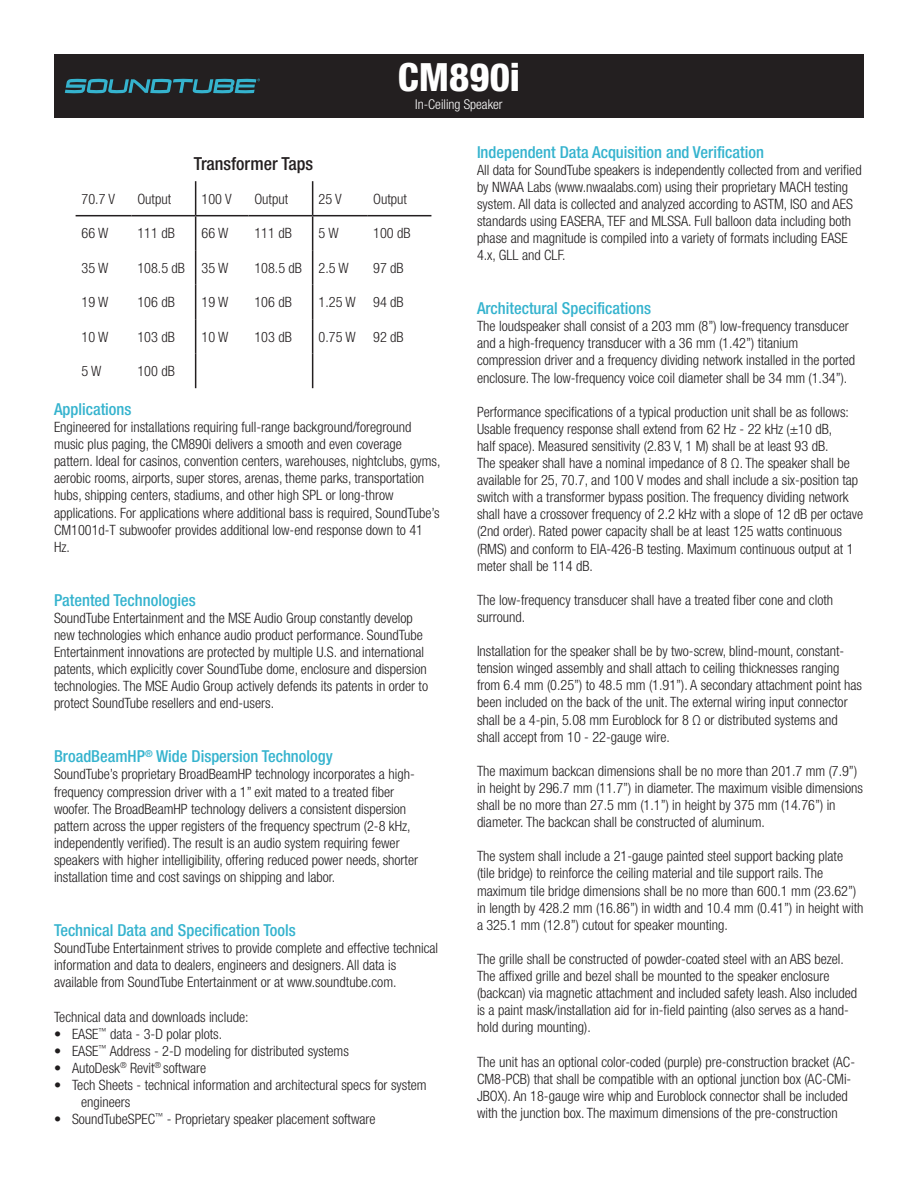
<style>
.page{position:relative;width:918px;height:1188px;background:#fff}
.page>*{position:absolute;margin:0;border:0;box-sizing:border-box;transform-origin:0 0}
.t1{font:800 condensed 39px "Helvetica Neue LT Std";color:#fff}
.t2{font:500 condensed 18px "Helvetica Neue LT Std";color:#231f20}
.t3{font:500 condensed 16.5px "Helvetica Neue LT Std";color:#35b3ce}
.t4{font:300 condensed 14.25px/17.1px "Helvetica Neue LT Std";color:#201d1e}
.t5{font:300 condensed 14.25px "Helvetica Neue LT Std";color:#231f20}
.t6{font:300 condensed 13.5px "Helvetica Neue LT Std";color:#fff}
</style>
<div class="page">
<div style="left:54px;top:54px;width:810px;height:64px;background:#231f20"></div>
<svg style="left:65px;top:79px;width:195px;height:14px"></svg>
<hr style="left:195px;top:216px;width:1px;height:34px;background:#231f20">
<hr style="left:195px;top:250px;width:1px;height:35px;background:#231f20">
<hr style="left:195px;top:285px;width:1px;height:34px;background:#231f20">
<hr style="left:195px;top:319px;width:1px;height:35px;background:#231f20">
<hr style="left:195px;top:354px;width:1px;height:34px;background:#231f20">
<hr style="left:312px;top:216px;width:1px;height:34px;background:#231f20">
<hr style="left:312px;top:250px;width:1px;height:35px;background:#231f20">
<hr style="left:312px;top:285px;width:1px;height:34px;background:#231f20">
<hr style="left:312px;top:319px;width:1px;height:35px;background:#231f20">
<hr style="left:312px;top:354px;width:1px;height:34px;background:#231f20">
<hr style="left:195px;top:181px;width:1px;height:34px;background:#231f20">
<hr style="left:312px;top:181px;width:1px;height:34px;background:#231f20">
<hr style="left:76px;top:215px;width:55px;height:1px;background:#231f20">
<hr style="left:131px;top:215px;width:65px;height:1px;background:#231f20">
<hr style="left:196px;top:215px;width:52px;height:1px;background:#231f20">
<hr style="left:248px;top:215px;width:65px;height:1px;background:#231f20">
<hr style="left:313px;top:215px;width:54px;height:1px;background:#231f20">
<hr style="left:367px;top:215px;width:64px;height:1px;background:#231f20">
<p class="t1" style="left:398px;top:53px;width:124px">CM890i</p>
<p class="t6" style="left:415px;top:96px;width:89px">In-Ceiling Speaker</p>
<p class="t2" style="left:194px;top:153px;width:121px">Transformer Taps</p>
<p class="t5" style="left:82px;top:190px;width:35px">70.7 V</p>
<p class="t5" style="left:137px;top:190px;width:35px">Output</p>
<p class="t5" style="left:202px;top:190px;width:31px">100 V</p>
<p class="t5" style="left:254px;top:190px;width:35px">Output</p>
<p class="t5" style="left:319px;top:190px;width:25px">25 V</p>
<p class="t5" style="left:373px;top:190px;width:35px">Output</p>
<p class="t5" style="left:82px;top:225px;width:28px">66 W</p>
<p class="t5" style="left:137px;top:225px;width:39px">111 dB</p>
<p class="t5" style="left:202px;top:225px;width:28px">66 W</p>
<p class="t5" style="left:254px;top:225px;width:39px">111 dB</p>
<p class="t5" style="left:319px;top:225px;width:22px">5 W</p>
<p class="t5" style="left:373px;top:225px;width:39px">100 dB</p>
<p class="t5" style="left:82px;top:259px;width:28px">35 W</p>
<p class="t5" style="left:137px;top:259px;width:49px">108.5 dB</p>
<p class="t5" style="left:202px;top:259px;width:28px">35 W</p>
<p class="t5" style="left:254px;top:259px;width:49px">108.5 dB</p>
<p class="t5" style="left:319px;top:259px;width:32px">2.5 W</p>
<p class="t5" style="left:373px;top:259px;width:32px">97 dB</p>
<p class="t5" style="left:82px;top:294px;width:28px">19 W</p>
<p class="t5" style="left:137px;top:294px;width:39px">106 dB</p>
<p class="t5" style="left:202px;top:294px;width:28px">19 W</p>
<p class="t5" style="left:254px;top:294px;width:39px">106 dB</p>
<p class="t5" style="left:319px;top:294px;width:39px">1.25 W</p>
<p class="t5" style="left:373px;top:294px;width:32px">94 dB</p>
<p class="t5" style="left:82px;top:328px;width:28px">10 W</p>
<p class="t5" style="left:137px;top:328px;width:39px">103 dB</p>
<p class="t5" style="left:202px;top:328px;width:28px">10 W</p>
<p class="t5" style="left:254px;top:328px;width:39px">103 dB</p>
<p class="t5" style="left:319px;top:328px;width:39px">0.75 W</p>
<p class="t5" style="left:373px;top:328px;width:32px">92 dB</p>
<p class="t5" style="left:82px;top:363px;width:22px">5 W</p>
<p class="t5" style="left:137px;top:363px;width:39px">100 dB</p>
<p class="t3" style="left:54px;top:399px;width:79px">Applications</p>
<p class="t4" style="left:54px;top:418px;width:388px">Engineered for installations requiring full-range background/foreground music plus paging, the CM890i delivers a smooth and even coverage pattern. Ideal for casinos, convention centers, warehouses, nightclubs, gyms, aerobic rooms, airports, super stores, arenas, theme parks, transportation hubs, shipping centers, stadiums, and other high SPL or long-throw applications. For applications where additional bass is required, SoundTube’s CM1001d-T subwoofer provides additional low-end response down to 41<br>Hz.</p>
<p class="t3" style="left:54px;top:590px;width:143px">Patented Technologies</p>
<p class="t4" style="left:54px;top:609px;width:376px">SoundTube Entertainment and the MSE Audio Group constantly develop new technologies which enhance audio product performance. SoundTube Entertainment innovations are protected by multiple U.S. and international patents, which explicitly cover SoundTube dome, enclosure and dispersion technologies. The MSE Audio Group actively defends its patents in order to protect SoundTube resellers and end-users.</p>
<p class="t3" style="left:54px;top:747px;width:280px">BroadBeamHP<sup>®</sup> Wide Dispersion Technology</p>
<p class="t4" style="left:54px;top:766px;width:366px">SoundTube’s proprietary BroadBeamHP technology incorporates a high&shy;frequency compression driver with a 1” exit mated to a treated fiber woofer. The BroadBeamHP technology delivers a consistent dispersion pattern across the upper registers of the frequency spectrum (2-8 kHz, independently verified). The result is an audio system requiring fewer speakers with higher intelligibility, offering reduced power needs, shorter installation time and cost savings on shipping and labor.</p>
<p class="t3" style="left:54px;top:920px;width:243px">Technical Data and Specification Tools</p>
<p class="t4" style="left:54px;top:939px;width:386px">SoundTube Entertainment strives to provide complete and effective technical information and data to dealers, engineers and designers. All data is available from SoundTube Entertainment or at www.soundtube.com.</p>
<p class="t4" style="left:54px;top:1008px;width:196px">Technical data and downloads include:</p>
<p class="t4" style="left:54px;top:1025px;width:170px">• EASE<sup>™</sup> data - 3-D polar plots.</p>
<p class="t4" style="left:54px;top:1042px;width:296px">• EASE<sup>™</sup> Address - 2-D modeling for distributed systems</p>
<p class="t4" style="left:54px;top:1059px;width:154px">• AutoDesk<sup>®</sup> Revit<sup>®</sup> software</p>
<p class="t4" style="left:81px;top:1076px;width:347px;text-indent:-27px">• Tech Sheets - technical information and architectural specs for system engineers</p>
<p class="t4" style="left:54px;top:1110px;width:323px">• SoundTubeSPEC<sup>™</sup> - Proprietary speaker placement software</p>
<p class="t3" style="left:477px;top:142px;width:289px">Independent Data Acquisition and Verification</p>
<p class="t4" style="left:477px;top:161px;width:386px">All data for SoundTube speakers is independently collected from and verified by NWAA Labs (www.nwaalabs.com) using their proprietary MACH testing system. All data is collected and analyzed according to ASTM, ISO and AES standards using EASERA, TEF and MLSSA. Full balloon data including both phase and magnitude is compiled into a variety of formats including EASE 4.x, GLL and CLF.</p>
<p class="t3" style="left:477px;top:298px;width:176px">Architectural Specifications</p>
<p class="t4" style="left:477px;top:318px;width:380px">The loudspeaker shall consist of a 203 mm (8”) low-frequency transducer and a high-frequency transducer with a 36 mm (1.42”) titanium compression driver and a frequency dividing network installed in the ported enclosure. The low-frequency voice coil diameter shall be 34 mm (1.34”).</p>
<p class="t4" style="left:477px;top:403px;width:388px">Performance specifications of a typical production unit shall be as follows:<br>Usable frequency response shall extend from 62 Hz - 22 kHz (±10 dB,<br>half space). Measured sensitivity (2.83 V, 1 M) shall be at least 93 dB.<br>The speaker shall have a nominal impedance of 8 Ω. The speaker shall be available for 25, 70.7, and 100 V modes and shall include a six-position tap switch with a transformer bypass position. The frequency dividing network shall have a crossover frequency of 2.2 kHz with a slope of 12 dB per octave (2nd order). Rated power capacity shall be at least 125 watts continuous (RMS) and conform to EIA-426-B testing. Maximum continuous output at 1 meter shall be 114 dB.</p>
<p class="t4" style="left:477px;top:591px;width:358px">The low-frequency transducer shall have a treated fiber cone and cloth surround.</p>
<p class="t4" style="left:477px;top:642px;width:387px">Installation for the speaker shall be by two-screw, blind-mount, constant&shy;tension winged assembly and shall attach to ceiling thicknesses ranging from 6.4 mm (0.25”) to 48.5 mm (1.91”). A secondary attachment point has been included on the back of the unit. The external wiring input connector shall be a 4-pin, 5.08 mm Euroblock for 8 Ω or distributed systems and shall accept from 10 - 22-gauge wire.</p>
<p class="t4" style="left:477px;top:762px;width:388px">The maximum backcan dimensions shall be no more than 201.7 mm (7.9”) in height by 296.7 mm (11.7”) in diameter. The maximum visible dimensions shall be no more than 27.5 mm (1.1”) in height by 375 mm (14.76”) in diameter. The backcan shall be constructed of aluminum.</p>
<p class="t4" style="left:477px;top:848px;width:388px">The system shall include a 21-gauge painted steel support backing plate (tile bridge) to reinforce the ceiling material and tile support rails. The maximum tile bridge dimensions shall be no more than 600.1 mm (23.62”) in length by 428.2 mm (16.86”) in width and 10.4 mm (0.41”) in height with a 325.1 mm (12.8”) cutout for speaker mounting.</p>
<p class="t4" style="left:477px;top:950px;width:382px">The grille shall be constructed of powder-coated steel with an ABS bezel.<br>The affixed grille and bezel shall be mounted to the speaker enclosure (backcan) via magnetic attachment and included safety leash. Also included is a paint mask/installation aid for in-field painting (also serves as a hand&shy;hold during mounting).</p>
<p class="t4" style="left:477px;top:1053px;width:380px">The unit has an optional color-coded (purple) pre-construction bracket (AC-CM8-PCB) that shall be compatible with an optional junction box (AC-CMi-JBOX). An 18-gauge wire whip and Euroblock connector shall be included with the junction box. The maximum dimensions of the pre-construction</p>
</div>
